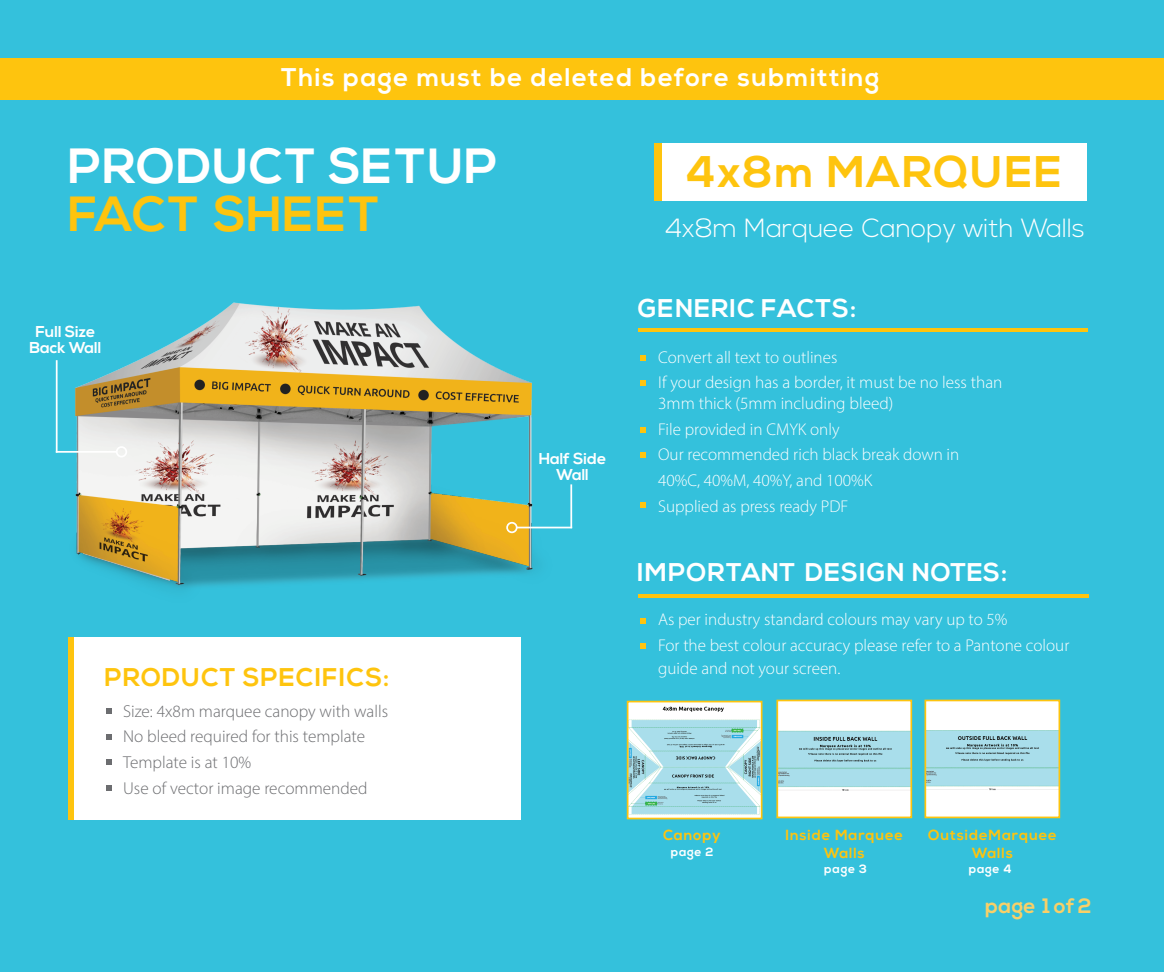
<style>
.page{position:relative;width:1164px;height:972px;background:#34c1dc}
.page>*{position:absolute;margin:0;border:0;box-sizing:border-box;transform-origin:0 0}
.t1{font:700 49.35px "Nexa";letter-spacing:.02em;color:#fff}
.t2{font:700 49.35px "Nexa";color:#fec40e}
.t3{font:700 44.27px "Nexa";letter-spacing:.04em;color:#fec40e}
.t4{font:300 26.25px "Nexa";color:#fff}
.t5{font:700 25.64px "Nexa";letter-spacing:.05em;color:#fff}
.t6{font:700 25.64px "Nexa";letter-spacing:.04em;color:#fec40e}
.t7{font:700 20.82px "Nexa";letter-spacing:.02em;color:#f9d068}
.t8{font:300 17.24px/25.6px "Myriad Pro";color:#6c6d70}
.t9{font:300 17.24px/20.7px "Myriad Pro";color:#fff}
.t10{font:300 17.06px/25.6px "Myriad Pro";color:#fff}
.t11{font:700 15.75px/15.8px "Nexa";color:#fff;text-align:center}
.t12{font:700 14.61px/17.6px "Nexa";letter-spacing:.06em;color:#fec40e;text-align:center}
.t13{font:700 12.08px "Nexa";letter-spacing:.06em;color:#fff}
</style>
<div class="page">
<img style="left:55px;top:302px;width:514px;height:336px">
<svg style="left:506px;top:522px;width:11px;height:11px"></svg>
<hr style="left:516px;top:527px;width:56px;height:1px;background:#fff">
<hr style="left:570px;top:484px;width:2px;height:44px;background:#fff">
<svg style="left:116px;top:446px;width:11px;height:11px"></svg>
<hr style="left:56px;top:451px;width:61px;height:2px;background:#fff">
<hr style="left:56px;top:360px;width:2px;height:93px;background:#fff">
<div style="left:0;top:58px;width:1164px;height:42px;background:#fec40e"></div>
<div style="left:662px;top:143px;width:424px;height:58px;background:#fff"></div>
<hr style="left:638px;top:594px;width:450px;height:3px;background:#fec40e">
<svg style="left:640px;top:618px;width:6px;height:6px"></svg>
<svg style="left:640px;top:644px;width:6px;height:5px"></svg>
<hr style="left:638px;top:329px;width:449px;height:3px;background:#fec40e">
<svg style="left:640px;top:355px;width:6px;height:6px"></svg>
<svg style="left:640px;top:380px;width:6px;height:6px"></svg>
<svg style="left:640px;top:427px;width:6px;height:5px"></svg>
<svg style="left:640px;top:452px;width:6px;height:6px"></svg>
<svg style="left:640px;top:503px;width:6px;height:5px"></svg>
<div style="left:75px;top:638px;width:446px;height:182px;background:#fff"></div>
<svg style="left:106px;top:708px;width:6px;height:6px"></svg>
<svg style="left:106px;top:734px;width:6px;height:6px"></svg>
<svg style="left:106px;top:759px;width:6px;height:6px"></svg>
<svg style="left:106px;top:785px;width:6px;height:6px"></svg>
<div style="left:925px;top:700px;width:134px;height:117px;background:#fff"></div>
<img style="left:927px;top:730px;width:130px;height:61px">
<div style="left:777px;top:700px;width:134px;height:117px;background:#fff"></div>
<img style="left:779px;top:730px;width:130px;height:61px">
<img style="left:630px;top:704px;width:129px;height:111px">
<div style="left:924px;top:700px;width:136px;height:118px;border:2px solid #fec40e"></div>
<div style="left:776px;top:700px;width:136px;height:118px;border:2px solid #fec40e"></div>
<div style="left:627px;top:701px;width:135px;height:118px;border:2px solid #fec40e"></div>
<h3 class="t5" style="left:281px;top:63px;width:600px">This page must be deleted before submitting</h3>
<h1 class="t1" style="left:68px;top:138px;width:431px">PRODUCT SETUP</h1>
<h1 class="t2" style="left:68px;top:186px;width:313px">FACT SHEET</h1>
<p class="t11" style="left:29px;top:324px;width:74px">Full Size<br>Back Wall</p>
<h3 class="t6" style="left:104px;top:663px;width:286px">PRODUCT SPECIFICS:</h3>
<p class="t8" style="left:123px;top:698px;width:266px">Size: 4x8m marquee canopy with walls<br>No bleed required for this template<br>Template is at 10%<br>Use of vector image recommended</p>
<p class="t11" style="left:539px;top:452px;width:69px">Half Side<br>Wall</p>
<h2 class="t3" style="left:686px;top:146px;width:377px">4x8m MARQUEE</h2>
<h3 class="t4" style="left:665px;top:213px;width:421px">4x8m Marquee Canopy with Walls</h3>
<h3 class="t5" style="left:638px;top:293px;width:220px">GENERIC FACTS:</h3>
<p class="t10" style="left:658px;top:344px;width:181px">Convert all text to outlines</p>
<p class="t9" style="left:658px;top:372px;width:346px">If your design has a border, it must be no less than<br>3mm thick (5mm including bleed)</p>
<p class="t10" style="left:658px;top:416px;width:303px">File provided in CMYK only<br>Our recommended rich black break down in<br>40%C, 40%M, 40%Y, and 100%K<br>Supplied as press ready PDF</p>
<h3 class="t5" style="left:637px;top:558px;width:371px">IMPORTANT DESIGN NOTES:</h3>
<p class="t10" style="left:658px;top:607px;width:413px">As per industry standard colours may vary up to 5%<br>For the best colour accuracy please refer to a Pantone colour</p>
<p class="t10" style="left:658px;top:655px;width:184px">guide and not your screen.</p>
<p class="t12" style="left:663px;top:827px;width:59px">Canopy</p>
<p class="t12" style="left:785px;top:827px;width:119px">Inside Marquee</p>
<p class="t13" style="left:671px;top:844px;width:44px">page 2</p>
<p class="t12" style="left:823px;top:844px;width:43px">Walls</p>
<p class="t12" style="left:928px;top:827px;width:130px">OutsideMarquee<br>Walls</p>
<p class="t13" style="left:824px;top:862px;width:44px">page 3</p>
<p class="t13" style="left:968px;top:862px;width:44px">page 4</p>
<p class="t7" style="left:985px;top:894px;width:108px">page 1 of2</p>
</div>
